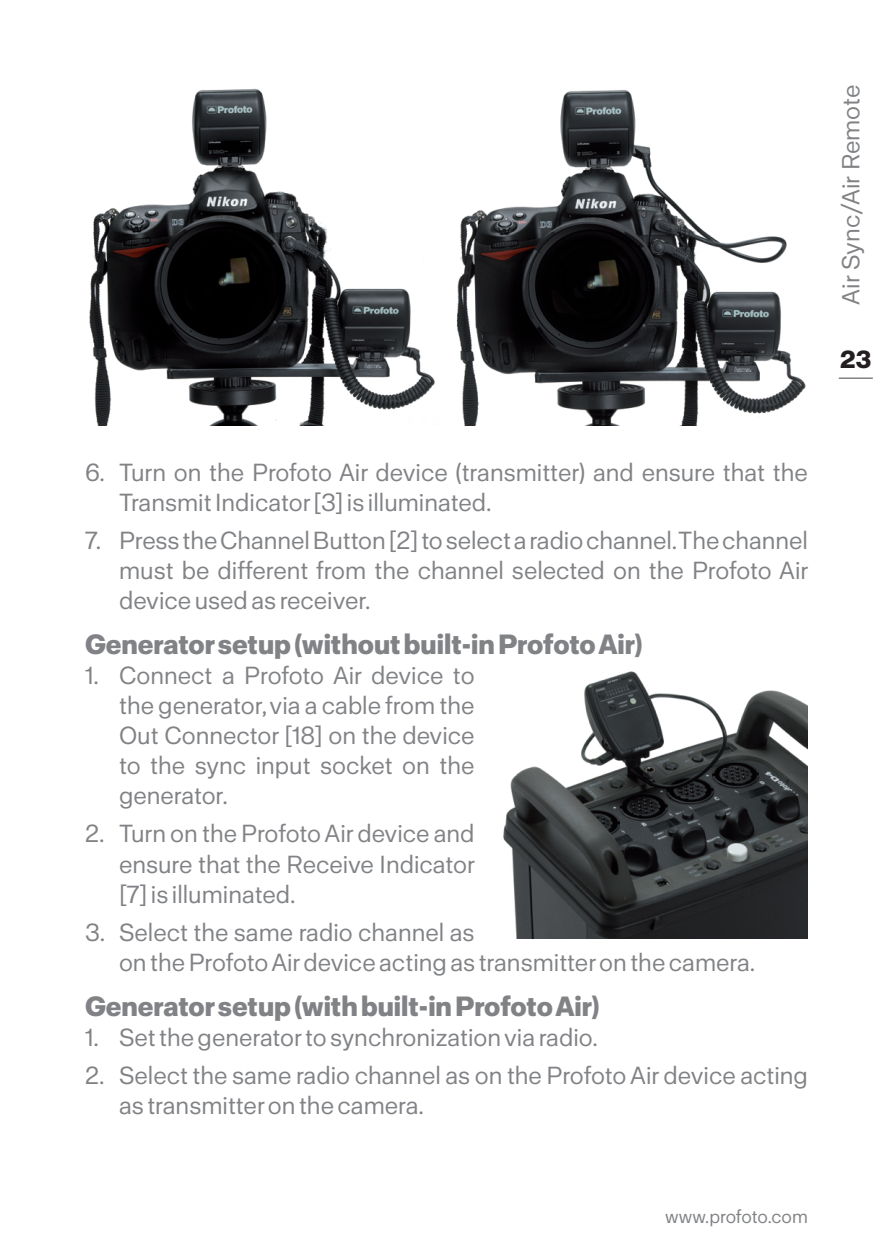
<style>
.page{position:relative;width:893px;height:1259px;background:#fff}
.page>*{position:absolute;margin:0;border:0;box-sizing:border-box;transform-origin:0 0}
.t1{font:700 27px "Profoto Sans";color:#808285}
.t2{font:24px/30px "Profoto Sans";color:#808285}
.t3{font:700 24px "Profoto Sans";color:#231f20}
.t4{font:18px "Profoto Sans";letter-spacing:-.005em;color:#808285}
</style>
<div class="page">
<hr style="left:839px;top:377px;width:34px;height:2px;background:#808285">
<img style="left:89px;top:88px;width:346px;height:337px">
<img style="left:456px;top:90px;width:350px;height:335px">
<img style="left:503px;top:671px;width:305px;height:267px">
<p class="t2" style="left:835px;top:305px;width:221px;rotate:-90deg">Air Sync/Air Remote</p>
<p class="t3" style="left:840px;top:344px;width:33px">23</p>
<p class="t2" style="left:119px;top:457px;width:690px;text-indent:-34px">6. Turn on the Profoto Air device (transmitter) and ensure that the<br>Transmit Indicator [3] is illuminated.</p>
<p class="t2" style="left:119px;top:525px;width:691px;text-align:justify;text-indent:-34px">7. Press the Channel Button [2] to select a radio channel. The channel must be different from the channel selected on the Profoto Air device used as receiver.</p>
<p class="t1" style="left:85px;top:628px;width:559px">Generator setup (without built-in Profoto Air)</p>
<p class="t2" style="left:119px;top:660px;width:357px;text-align:justify;text-indent:-34px">1. Connect a Profoto Air device to the generator, via a cable from the Out Connector [18] on the device to the sync input socket on the generator.</p>
<p class="t2" style="left:119px;top:818px;width:357px;text-align:justify;text-indent:-34px">2. Turn on the Profoto Air device and ensure that the Receive Indicator [7] is illuminated.</p>
<p class="t2" style="left:119px;top:917px;width:638px;text-indent:-34px">3. Select the same radio channel as<br>on the Profoto Air device acting as transmitter on the camera.</p>
<p class="t1" style="left:85px;top:989px;width:516px">Generator setup (with built-in Profoto Air)</p>
<p class="t2" style="left:85px;top:1021px;width:514px">1. Set the generator to synchronization via radio.</p>
<p class="t2" style="left:119px;top:1060px;width:690px;text-indent:-34px">2. Select the same radio channel as on the Profoto Air device acting as transmitter on the camera.</p>
<p class="t4" style="left:665px;top:1206px;width:144px">www.profoto.com</p>
</div>
